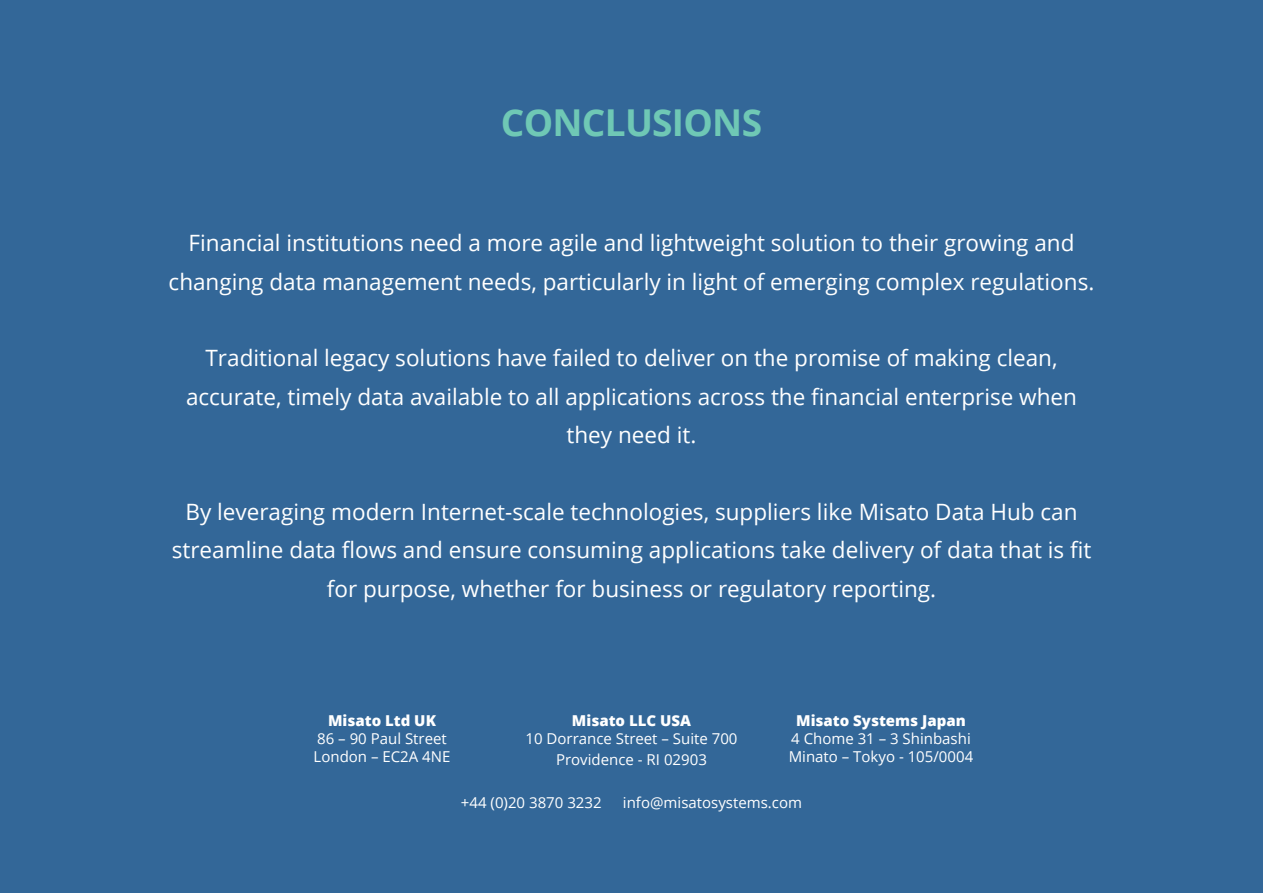
<style>
.page{position:relative;width:1263px;height:893px;background:#336798}
.page>*{position:absolute;margin:0;border:0;box-sizing:border-box;transform-origin:0 0}
.t1{font:700 37.05px "Open Sans";letter-spacing:-.02em;color:#6fc8b5}
.t2{font:22.5px/38.4px "Open Sans";color:#fff;text-align:center}
.t3{font:15px/18px "Open Sans";color:#fff}
.t4{font:800 15px "Open Sans";color:#fff}
</style>
<div class="page">
<p class="t1" style="left:501px;top:96px;width:263px">CONCLUSIONS</p>
<p class="t2" style="left:169px;top:223px;width:927px">Financial institutions need a more agile and lightweight solution to their growing and changing data management needs, particularly in light of emerging complex regulations.</p>
<p class="t2" style="left:186px;top:338px;width:892px">Traditional legacy solutions have failed to deliver on the promise of making clean, accurate, timely data available to all applications across the financial enterprise when they need it.</p>
<p class="t2" style="left:172px;top:492px;width:921px">By leveraging modern Internet-scale technologies, suppliers like Misato Data Hub can streamline data flows and ensure consuming applications take delivery of data that is fit for purpose, whether for business or regulatory reporting.</p>
<p class="t4" style="left:328px;top:709px;width:109px">Misato Ltd UK</p>
<p class="t3" style="left:314px;top:729px;width:138px">86 – 90 Paul Street<br>London – EC2A 4NE</p>
<p class="t4" style="left:572px;top:709px;width:121px">Misato LLC USA</p>
<p class="t3" style="left:525px;top:727px;width:213px;line-height:21.6px;text-align:center">10 Dorrance Street – Suite 700<br>Providence - RI 02903</p>
<p class="t4" style="left:796px;top:709px;width:171px">Misato Systems Japan</p>
<p class="t3" style="left:789px;top:729px;width:186px">4 Chome 31 – 3 Shinbashi<br>Minato – Tokyo - 105/0004</p>
<p class="t3" style="left:461px;top:793px;width:142px">+44 (0)20 3870 3232</p>
<p class="t3" style="left:623px;top:793px;width:181px">info@misatosystems.com</p>
</div>
